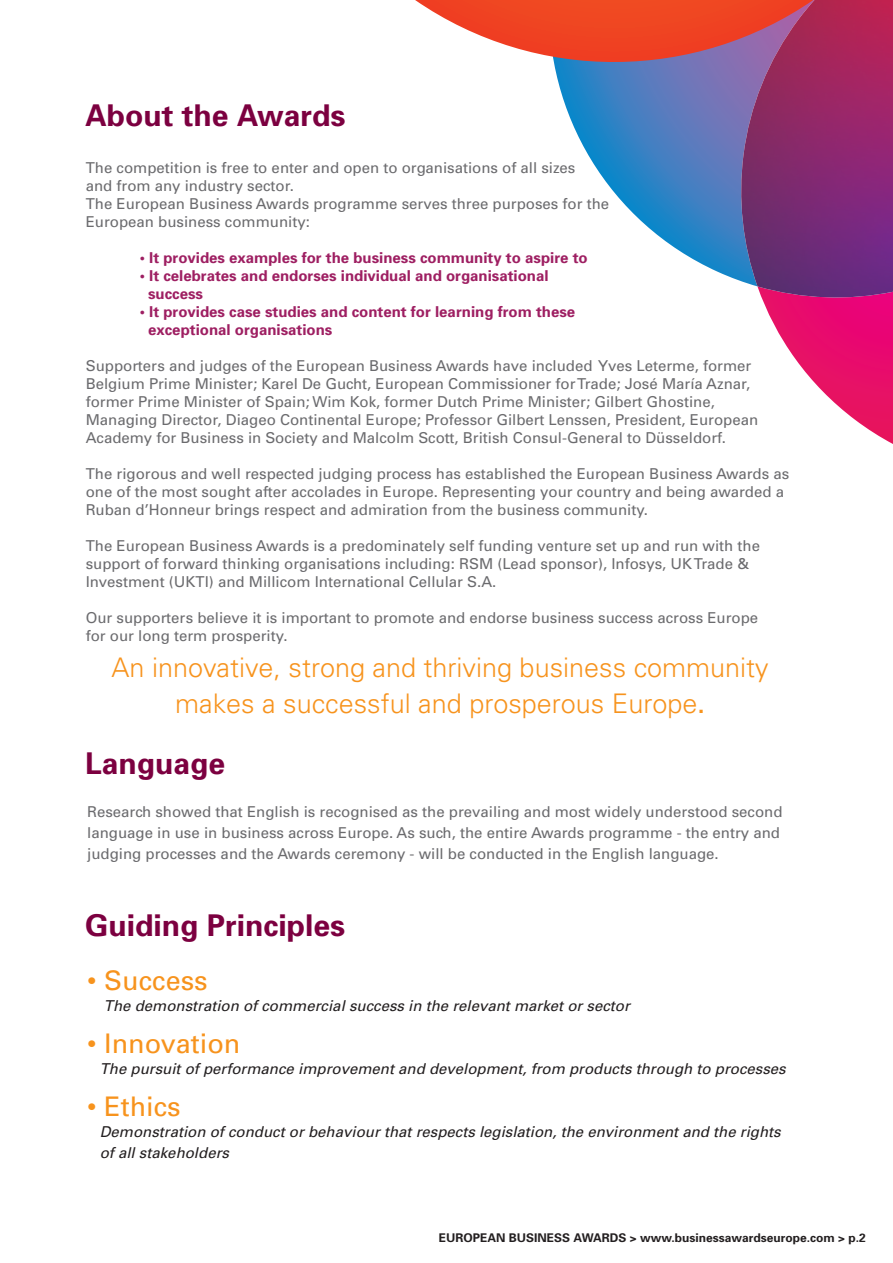
<style>
.page{position:relative;width:893px;height:1263px;background:#fff}
.page>*{position:absolute;margin:0;border:0;box-sizing:border-box;transform-origin:0 0}
.t1{font:700 30px "Univers";color:#7c0040}
.t2{font:300 27px/36px "Univers";color:#f7931d;text-align:center}
.t3{font:27px "Univers";color:#f7931d}
.t4{font:15px/18px "Univers";color:#6b6b6e}
.t5{font:italic 15px/21px "Univers";color:#231f20}
.t6{font:700 15px/18px "Univers";color:#9e1f62}
.t7{font:700 12px "Univers";color:#231f20}
.s1{font-weight:400}
</style>
<div class="page">
<svg style="left:763px;top:301px;width:130px;height:143px"></svg>
<svg style="left:558px;top:84px;width:180px;height:196px"></svg>
<img style="left:738px;top:0;width:155px;height:301px">
<svg style="left:415px;top:0;width:398px;height:84px"></svg>
<h1 class="t1" style="left:85px;top:96px;width:262px">About the Awards</h1>
<p class="t4" style="left:86px;top:158px;width:525px">The competition is free to enter and open to organisations of all sizes<br>and from any industry sector.<br>The European Business Awards programme serves three purposes for the European business community:</p>
<p class="t6" style="left:140px;top:248px;width:449px">• It provides examples for the business community to aspire to</p>
<p class="t6" style="left:148px;top:266px;width:402px;text-indent:-8px">• It celebrates and endorses individual and organisational success</p>
<p class="t6" style="left:148px;top:302px;width:429px;text-indent:-8px">• It provides case studies and content for learning from these exceptional organisations</p>
<p class="t4" style="left:86px;top:356px;width:674px">Supporters and judges of the European Business Awards have included Yves Leterme, former Belgium Prime Minister; Karel De Gucht, European Commissioner for Trade; José María Aznar, former Prime Minister of Spain; Wim Kok, former Dutch Prime Minister; Gilbert Ghostine, Managing Director, Diageo Continental Europe; Professor Gilbert Lenssen, President, European Academy for Business in Society and Malcolm Scott, British Consul-General to Düsseldorf.</p>
<p class="t4" style="left:86px;top:464px;width:705px">The rigorous and well respected judging process has established the European Business Awards as one of the most sought after accolades in Europe. Representing your country and being awarded a<br>Ruban d’Honneur brings respect and admiration from the business community.</p>
<p class="t4" style="left:86px;top:536px;width:676px">The European Business Awards is a predominately self funding venture set up and run with the support of forward thinking organisations including: RSM (Lead sponsor), Infosys, UK Trade &amp;<br>Investment (UKTI) and Millicom International Cellular S.A.</p>
<p class="t4" style="left:86px;top:608px;width:674px">Our supporters believe it is important to promote and endorse business success across Europe for our long term prosperity.</p>
<h2 class="t2" style="left:111px;top:649px;width:659px">An innovative, strong and thriving business community makes a successful and prosperous Europe<span class="s1">.</span></h2>
<h1 class="t1" style="left:85px;top:744px;width:142px">Language</h1>
<p class="t4" style="left:87px;top:801px;width:697px;line-height:21px">Research showed that English is recognised as the prevailing and most widely understood second language in use in business across Europe. As such, the entire Awards programme - the entry and judging processes and the Awards ceremony - will be conducted in the English language.</p>
<h1 class="t1" style="left:85px;top:906px;width:262px">Guiding Principles</h1>
<h2 class="t3" style="left:87px;top:963px;width:122px">• Success</h2>
<p class="t5" style="left:104px;top:995px;width:527px">The demonstration of commercial success in the relevant market or sector</p>
<h2 class="t3" style="left:87px;top:1026px;width:155px">• Innovation</h2>
<p class="t5" style="left:100px;top:1058px;width:687px">The pursuit of performance improvement and development, from products through to processes</p>
<h2 class="t3" style="left:87px;top:1089px;width:95px">• Ethics</h2>
<p class="t5" style="left:100px;top:1121px;width:682px">Demonstration of conduct or behaviour that respects legislation, the environment and the rights of all stakeholders</p>
<p class="t7" style="left:439px;top:1230px;width:429px">EUROPEAN BUSINESS AWARDS &gt; www.businessawardseurope.com &gt; p.2</p>
</div>
